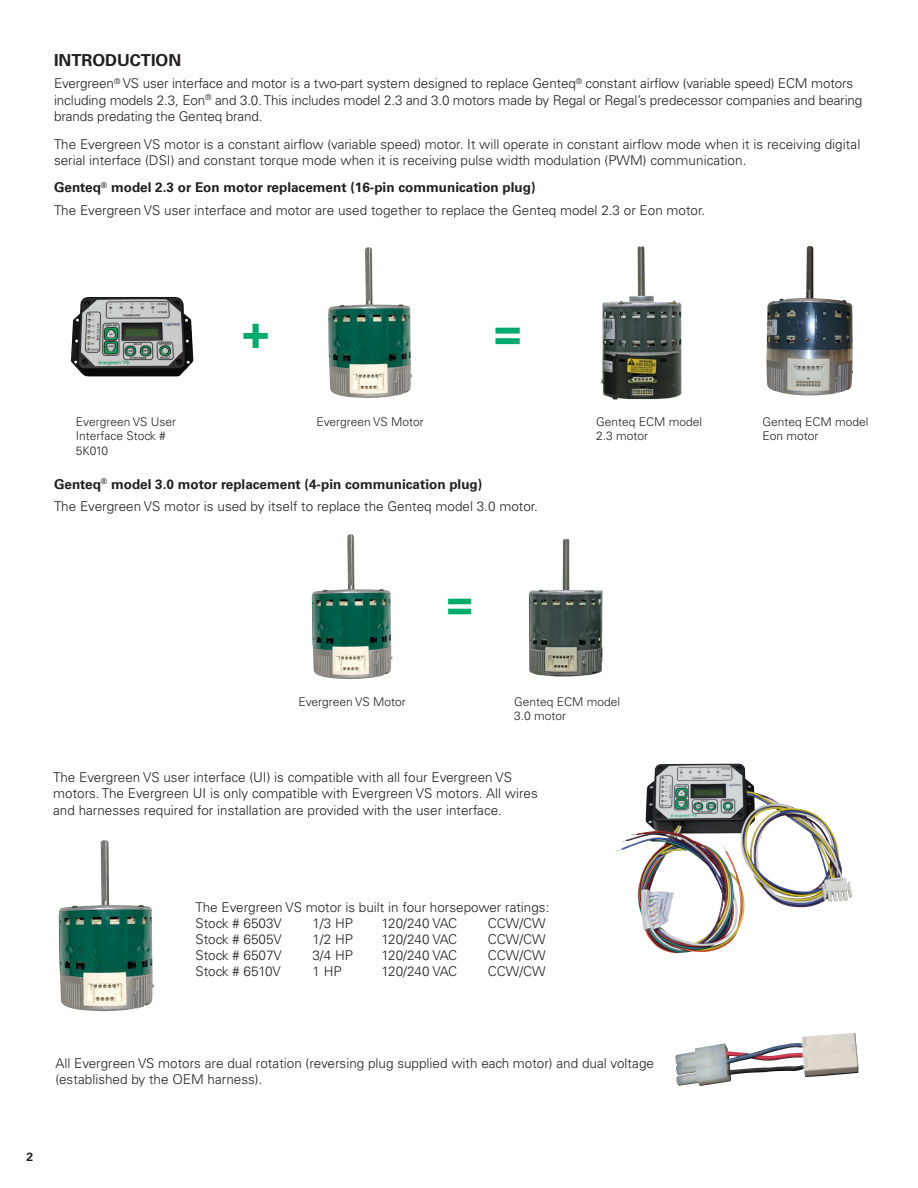
<style>
.page{position:relative;width:918px;height:1188px;background:#fff}
.page>*{position:absolute;margin:0;border:0;box-sizing:border-box;transform-origin:0 0}
.IM_-_BODY_Univers_45{font:700 45.45px "Univers LT Std";color:#00ab6b}
.IM_-_BODY_Univers_45-2{font:700 43.2px "Univers LT Std";color:#00ab6b}
.HEADLINE_-_Univers_6{font:700 16.5px "Univers LT Std";color:#231f20}
.IM_-_BODY_MAIN_-_Uni{font:300 13.5px/16.2px "Univers LT Std";color:#231f20}
.HEADLINE_BODY_-_Univ{font:700 13.5px "Univers LT Std";color:#231f20}
.IM_-_BODY_MAIN_-_Uni-2{font:300 13.5px "Univers LT Std";letter-spacing:-.025em;color:#231f20}
.HEADLINE_BODY_-_Univ-2{font:300 12px/14.4px "Univers LT Std";color:#231f20}
.t1{font:700 12px "Univers LT Std";color:#231f20}
</style>
<div class="page">
<img style="left:528px;top:538px;width:75px;height:139px">
<img style="left:71px;top:297px;width:123px;height:79px">
<img style="left:601px;top:246px;width:81px;height:154px">
<img style="left:766px;top:246px;width:87px;height:150px">
<img style="left:615px;top:764px;width:237px;height:190px">
<img style="left:675px;top:1033px;width:183px;height:53px">
<img style="left:328px;top:247px;width:84px;height:151px">
<img style="left:59px;top:840px;width:95px;height:172px">
<img style="left:312px;top:534px;width:81px;height:145px">
<p class="HEADLINE_-_Univers_6" style="left:54px;top:50px;width:129px">INTRODUCTION</p>
<p class="IM_-_BODY_MAIN_-_Uni" style="left:54px;top:75px;width:810px">Evergreen<sup>®</sup> VS user interface and motor is a two-part system designed to replace Genteq<sup>®</sup> constant airflow (variable speed) ECM motors including models 2.3, Eon<sup>®</sup> and 3.0. This includes model 2.3 and 3.0 motors made by Regal or Regal’s predecessor companies and bearing brands predating the Genteq brand.</p>
<p class="IM_-_BODY_MAIN_-_Uni" style="left:54px;top:136px;width:808px">The Evergreen VS motor is a constant airflow (variable speed) motor. It will operate in constant airflow mode when it is receiving digital serial interface (DSI) and constant torque mode when it is receiving pulse width modulation (PWM) communication.</p>
<p class="HEADLINE_BODY_-_Univ" style="left:54px;top:180px;width:483px">Genteq<sup>®</sup> model 2.3 or Eon motor replacement (16-pin communication plug)</p>
<p class="IM_-_BODY_MAIN_-_Uni" style="left:54px;top:202px;width:653px">The Evergreen VS user interface and motor are used together to replace the Genteq model 2.3 or Eon motor.</p>
<p class="IM_-_BODY_Univers_45" style="left:242px;top:305px;width:28px">+</p>
<p class="IM_-_BODY_Univers_45" style="left:495px;top:305px;width:28px">=</p>
<p class="HEADLINE_BODY_-_Univ-2" style="left:76px;top:414px;width:102px">Evergreen VS User<br>Interface Stock #<br>5K010</p>
<p class="HEADLINE_BODY_-_Univ-2" style="left:316px;top:414px;width:109px">Evergreen VS Motor</p>
<p class="HEADLINE_BODY_-_Univ" style="left:54px;top:476px;width:430px">Genteq<sup>®</sup> model 3.0 motor replacement (4-pin communication plug)</p>
<p class="IM_-_BODY_MAIN_-_Uni" style="left:54px;top:498px;width:486px">The Evergreen VS motor is used by itself to replace the Genteq model 3.0 motor.</p>
<p class="HEADLINE_BODY_-_Univ-2" style="left:596px;top:414px;width:108px">Genteq ECM model<br>2.3 motor</p>
<p class="HEADLINE_BODY_-_Univ-2" style="left:762px;top:414px;width:108px">Genteq ECM model<br>Eon motor</p>
<p class="HEADLINE_BODY_-_Univ-2" style="left:298px;top:695px;width:109px">Evergreen VS Motor</p>
<p class="IM_-_BODY_Univers_45-2" style="left:447px;top:577px;width:27px">=</p>
<p class="HEADLINE_BODY_-_Univ-2" style="left:514px;top:695px;width:108px">Genteq ECM model<br>3.0 motor</p>
<p class="IM_-_BODY_MAIN_-_Uni" style="left:53px;top:769px;width:486px">The Evergreen VS user interface (UI) is compatible with all four Evergreen VS motors. The Evergreen UI is only compatible with Evergreen VS motors. All wires and harnesses required for installation are provided with the user interface.</p>
<p class="IM_-_BODY_MAIN_-_Uni" style="left:195px;top:899px;width:355px">The Evergreen VS motor is built in four horsepower ratings:</p>
<p class="IM_-_BODY_MAIN_-_Uni" style="left:195px;top:915px;width:88px">Stock # 6503V</p>
<p class="IM_-_BODY_MAIN_-_Uni" style="left:312px;top:915px;width:42px">1/3 HP</p>
<p class="IM_-_BODY_MAIN_-_Uni-2" style="left:381px;top:915px;width:77px">120/240 VAC</p>
<p class="IM_-_BODY_MAIN_-_Uni" style="left:488px;top:915px;width:59px">CCW/CW</p>
<p class="IM_-_BODY_MAIN_-_Uni" style="left:195px;top:931px;width:88px">Stock # 6505V</p>
<p class="IM_-_BODY_MAIN_-_Uni" style="left:312px;top:931px;width:42px">1/2 HP</p>
<p class="IM_-_BODY_MAIN_-_Uni-2" style="left:381px;top:931px;width:77px">120/240 VAC</p>
<p class="IM_-_BODY_MAIN_-_Uni" style="left:488px;top:931px;width:59px">CCW/CW</p>
<p class="IM_-_BODY_MAIN_-_Uni" style="left:195px;top:947px;width:88px">Stock # 6507V</p>
<p class="IM_-_BODY_MAIN_-_Uni" style="left:312px;top:947px;width:42px">3/4 HP</p>
<p class="IM_-_BODY_MAIN_-_Uni-2" style="left:381px;top:947px;width:77px">120/240 VAC</p>
<p class="IM_-_BODY_MAIN_-_Uni" style="left:488px;top:947px;width:59px">CCW/CW</p>
<p class="IM_-_BODY_MAIN_-_Uni" style="left:195px;top:964px;width:87px">Stock # 6510V</p>
<p class="IM_-_BODY_MAIN_-_Uni" style="left:312px;top:964px;width:31px">1 HP</p>
<p class="IM_-_BODY_MAIN_-_Uni-2" style="left:381px;top:964px;width:77px">120/240 VAC</p>
<p class="IM_-_BODY_MAIN_-_Uni" style="left:488px;top:964px;width:59px">CCW/CW</p>
<p class="IM_-_BODY_MAIN_-_Uni" style="left:55px;top:1055px;width:600px">All Evergreen VS motors are dual rotation (reversing plug supplied with each motor) and dual voltage (established by the OEM harness).</p>
<p class="t1" style="left:26px;top:1150px;width:8px">2</p>
</div>
